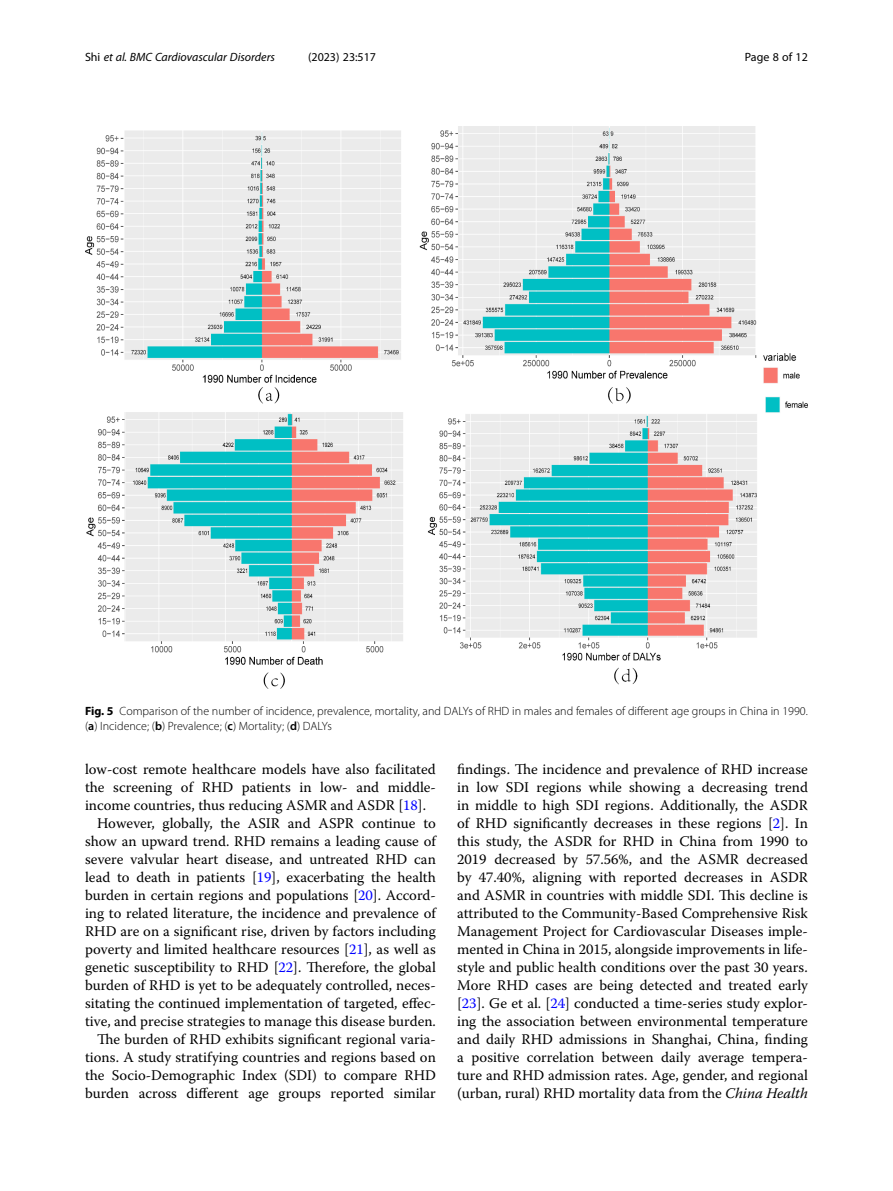
<style>
.page{position:relative;width:893px;height:1191px;background:#fff}
.page>*{position:absolute;margin:0;border:0;box-sizing:border-box;transform-origin:0 0}
.Body_Text_Indent{font:14.7px/18px "Warnock Pro";color:#000;text-align:justify}
.Figure_Caption{font:300 12px/15px "Myriad Pro";color:#000}
.t1{font:italic 12px "Myriad Pro";color:#000}
.t2{font:12px "Myriad Pro";color:#000}
.s1{font-style:normal}
.s2{font-weight:700}
.s3{font-weight:600}
.s4{color:#00f}
.s5{font-style:italic}
</style>
<div class="page">
<img style="left:85px;top:126px;width:723px;height:562px">
<p class="t1" style="left:85px;top:50px;width:191px"><span class="s1">Shi</span> et al. BMC Cardiovascular Disorders</p>
<p class="t2" style="left:308px;top:50px;width:70px">(2023) 23:517</p>
<p class="t2" style="left:745px;top:50px;width:65px">Page 8 of 12</p>
<p class="Figure_Caption" style="left:85px;top:704px;width:724px"><span class="s2">Fig. 5</span> Comparison of the number of incidence, prevalence, mortality, and DALYs of RHD in males and females of different age groups in China in 1990. (<span class="s3">a</span>) Incidence; (<span class="s3">b</span>) Prevalence; (<span class="s3">c</span>) Mortality; (<span class="s3">d</span>) DALYs</p>
<p class="Body_Text_Indent" style="left:85px;top:760px;width:352px">low-cost remote healthcare models have also facilitated the screening of RHD patients in low- and middle&shy;income countries, thus reducing ASMR and ASDR [<span class="s4">18</span>].</p>
<p class="Body_Text_Indent" style="left:85px;top:814px;width:352px;text-indent:12px">However, globally, the ASIR and ASPR continue to show an upward trend. RHD remains a leading cause of severe valvular heart disease, and untreated RHD can lead to death in patients [<span class="s4">19</span>], exacerbating the health burden in certain regions and populations [<span class="s4">20</span>]. Accord&shy;ing to related literature, the incidence and prevalence of RHD are on a significant rise, driven by factors including poverty and limited healthcare resources [<span class="s4">21</span>], as well as genetic susceptibility to RHD [<span class="s4">22</span>]. Therefore, the global burden of RHD is yet to be adequately controlled, neces&shy;sitating the continued implementation of targeted, effec&shy;tive, and precise strategies to manage this disease burden.</p>
<p class="Body_Text_Indent" style="left:85px;top:1030px;width:352px;text-indent:12px">The burden of RHD exhibits significant regional varia&shy;tions. A study stratifying countries and regions based on the Socio-Demographic Index (SDI) to compare RHD burden across different age groups reported similar</p>
<p class="Body_Text_Indent" style="left:457px;top:760px;width:352px">findings. The incidence and prevalence of RHD increase in low SDI regions while showing a decreasing trend in middle to high SDI regions. Additionally, the ASDR of RHD significantly decreases in these regions [<span class="s4">2</span>]. In this study, the ASDR for RHD in China from 1990 to 2019 decreased by 57.56%, and the ASMR decreased by 47.40%, aligning with reported decreases in ASDR and ASMR in countries with middle SDI. This decline is attributed to the Community-Based Comprehensive Risk Management Project for Cardiovascular Diseases imple&shy;mented in China in 2015, alongside improvements in life&shy;style and public health conditions over the past 30 years.<br>More RHD cases are being detected and treated early [<span class="s4">23</span>]. Ge et al. [<span class="s4">24</span>] conducted a time-series study explor&shy;ing the association between environmental temperature and daily RHD admissions in Shanghai, China, finding a positive correlation between daily average tempera&shy;ture and RHD admission rates. Age, gender, and regional (urban, rural) RHD mortality data from the <span class="s5">China Health</span></p>
</div>
